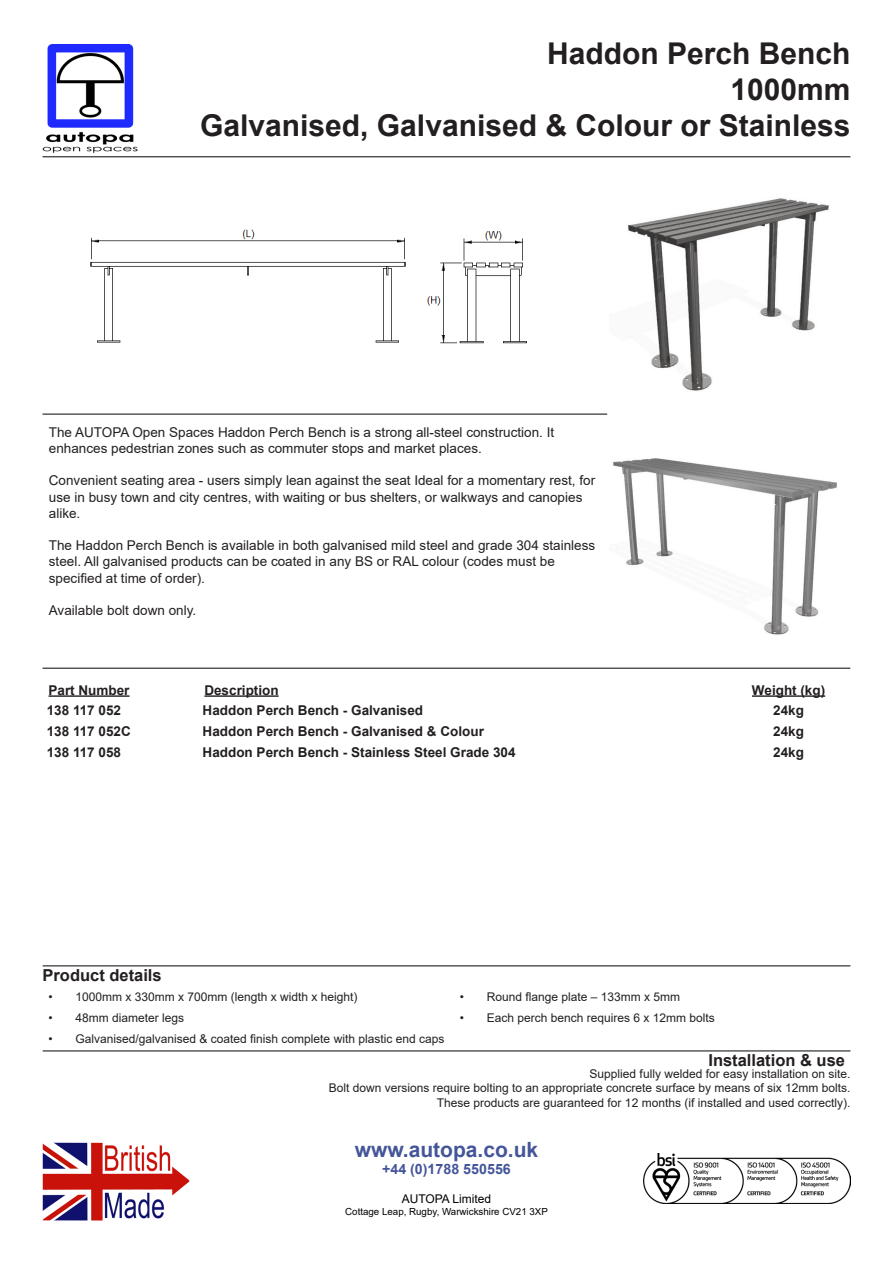
<style>
.page{position:relative;width:893px;height:1263px;background:#fff}
.page>*{position:absolute;margin:0;border:0;box-sizing:border-box;transform-origin:0 0}
.t1{font:700 30px "Arial";color:#231f20}
.t2{font:700 21px "Arial";color:#44559a}
.t3{font:700 16.5px "Arial";color:#231f20}
.t4{font:700 14.25px "Arial";color:#44559a}
.t5{font:13.5px/16.2px "Arial";color:#231f20}
.t6{font:700 13.5px "Arial";color:#231f20}
.t7{font:12px "Arial";color:#231f20}
.t8{font:12px "Arial";color:#000}
.t9{font:9.75px "Arial";color:#000}
</style>
<div class="page">
<img style="left:644px;top:1154px;width:206px;height:49px">
<img style="left:43px;top:1143px;width:146px;height:78px">
<img style="left:90px;top:229px;width:437px;height:115px">
<img style="left:42px;top:44px;width:95px;height:109px">
<hr style="left:43px;top:156px;width:807px;height:1px;background:#231f20">
<hr style="left:43px;top:414px;width:564px;height:1px;background:#231f20">
<hr style="left:49px;top:695px;width:81px;height:2px;background:#231f20">
<hr style="left:204px;top:695px;width:75px;height:2px;background:#231f20">
<hr style="left:752px;top:695px;width:73px;height:2px;background:#231f20">
<img style="left:628px;top:198px;width:201px;height:193px">
<img style="left:613px;top:458px;width:224px;height:177px">
<hr style="left:43px;top:668px;width:807px;height:1px;background:#231f20">
<hr style="left:43px;top:965px;width:807px;height:1px;background:#231f20">
<hr style="left:43px;top:1050px;width:807px;height:1px;background:#231f20">
<p class="t1" style="left:547px;top:33px;width:305px">Haddon Perch Bench</p>
<p class="t1" style="left:730px;top:69px;width:122px">1000mm</p>
<p class="t1" style="left:200px;top:105px;width:652px">Galvanised, Galvanised &amp; Colour or Stainless</p>
<p class="t5" style="left:49px;top:424px;width:507px">The AUTOPA Open Spaces Haddon Perch Bench is a strong all-steel construction. It enhances pedestrian zones such as commuter stops and market places.</p>
<p class="t5" style="left:49px;top:472px;width:548px">Convenient seating area - users simply lean against the seat Ideal for a momentary rest, for use in busy town and city centres, with waiting or bus shelters, or walkways and canopies alike.</p>
<p class="t5" style="left:49px;top:537px;width:548px">The Haddon Perch Bench is available in both galvanised mild steel and grade 304 stainless steel. All galvanised products can be coated in any BS or RAL colour (codes must be specified at time of order).</p>
<p class="t5" style="left:49px;top:602px;width:149px">Available bolt down only.</p>
<p class="t6" style="left:49px;top:680px;width:83px">Part Number</p>
<p class="t6" style="left:204px;top:680px;width:76px">Description</p>
<p class="t6" style="left:752px;top:680px;width:75px">Weight (kg)</p>
<p class="t6" style="left:47px;top:700px;width:76px">138 117 052</p>
<p class="t6" style="left:203px;top:700px;width:222px">Haddon Perch Bench - Galvanised</p>
<p class="t6" style="left:773px;top:700px;width:32px">24kg</p>
<p class="t6" style="left:47px;top:722px;width:86px">138 117 052C</p>
<p class="t6" style="left:203px;top:722px;width:283px">Haddon Perch Bench - Galvanised &amp; Colour</p>
<p class="t6" style="left:773px;top:722px;width:32px">24kg</p>
<p class="t6" style="left:47px;top:743px;width:76px">138 117 058</p>
<p class="t6" style="left:203px;top:743px;width:314px">Haddon Perch Bench - Stainless Steel Grade 304</p>
<p class="t6" style="left:773px;top:743px;width:32px">24kg</p>
<p class="t3" style="left:43px;top:963px;width:121px">Product details</p>
<p class="t7" style="left:49px;top:989px;width:311px">• 1000mm x 330mm x 700mm (length x width x height)</p>
<p class="t7" style="left:460px;top:989px;width:222px">• Round flange plate – 133mm x 5mm</p>
<p class="t7" style="left:49px;top:1009px;width:137px">• 48mm diameter legs</p>
<p class="t7" style="left:460px;top:1009px;width:257px">• Each perch bench requires 6 x 12mm bolts</p>
<p class="t7" style="left:49px;top:1030px;width:397px">• Galvanised/galvanised &amp; coated finish complete with plastic end caps</p>
<p class="t3" style="left:708px;top:1048px;width:138px">Installation &amp; use</p>
<p class="t7" style="left:590px;top:1065px;width:262px">Supplied fully welded for easy installation on site.</p>
<p class="t7" style="left:329px;top:1080px;width:523px">Bolt down versions require bolting to an appropriate concrete surface by means of six 12mm bolts.</p>
<p class="t7" style="left:437px;top:1094px;width:415px">These products are guaranteed for 12 months (if installed and used correctly).</p>
<p class="t2" style="left:355px;top:1135px;width:185px">www.autopa.co.uk</p>
<p class="t4" style="left:382px;top:1159px;width:130px">+44 (0)1788 550556</p>
<p class="t8" style="left:402px;top:1190px;width:91px">AUTOPA Limited</p>
<p class="t9" style="left:345px;top:1204px;width:204px">Cottage Leap, Rugby, Warwickshire CV21 3XP</p>
</div>
